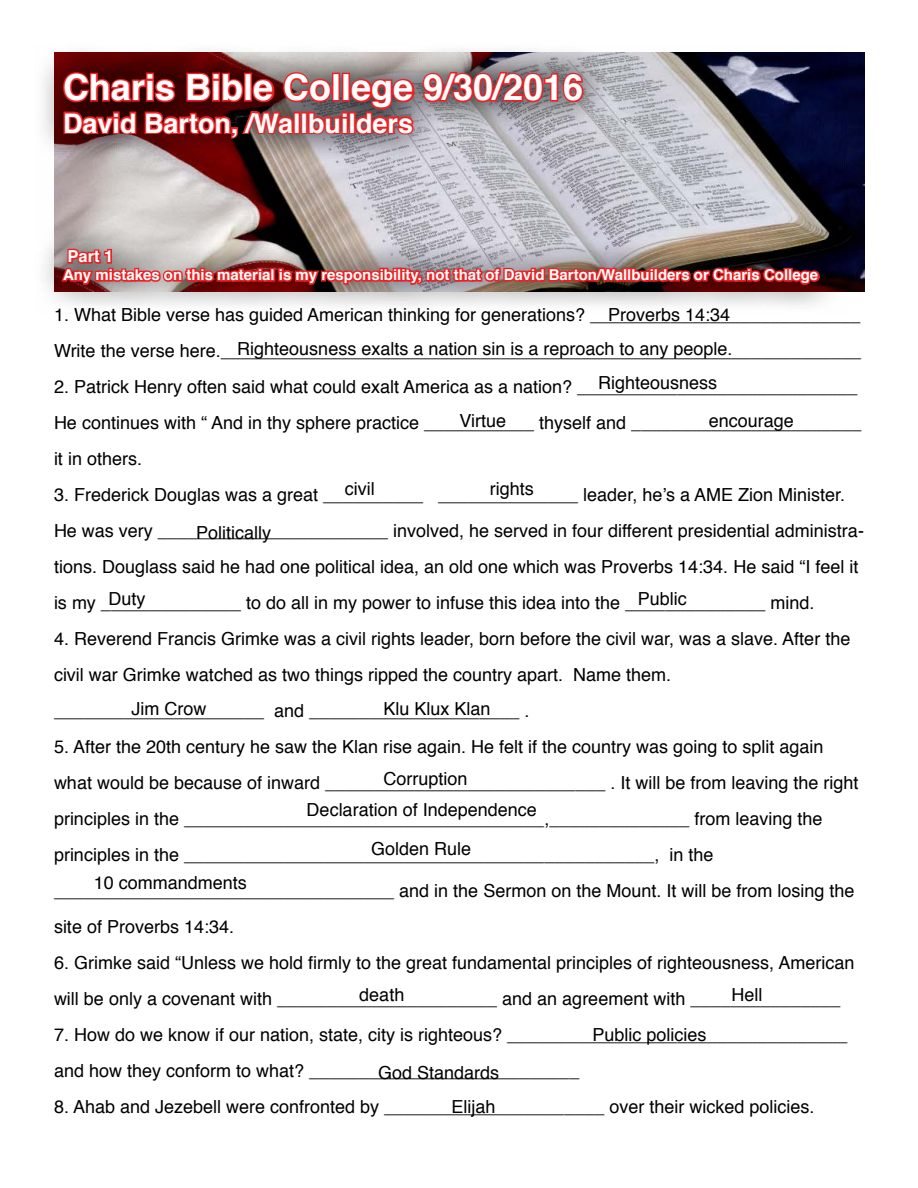
<style>
.page{position:relative;width:918px;height:1188px;background:#fff}
.page>*{position:absolute;margin:0;border:0;box-sizing:border-box;transform-origin:0 0}
.t1{font:700 36px "Helvetica";color:#fff}
.t2{font:700 27px "Helvetica";color:#fff}
.t3{font:18px/36px "Helvetica";color:#000}
.t4{font:700 16.5px "Helvetica";color:#fff}
.t5{font:700 15px "Helvetica";color:#fff}
</style>
<div class="page">
<img style="left:847px;top:52px;width:17px;height:240px">
<svg style="left:43px;top:50px;width:804px;height:256px;background:#a39ca1"></svg>
<div style="left:342px;top:73px;width:8px;height:29px;border:3px solid #ed2124"></div>
<svg style="left:62px;top:71px;width:280px;height:73px;background:#922224"></svg>
<div style="left:341px;top:111px;width:7px;height:7px;border:3px solid #ed2124"></div>
<div style="left:341px;top:117px;width:7px;height:17px;border:3px solid #ed2124"></div>
<svg style="left:349px;top:70px;width:236px;height:67px;background:#ad6d71"></svg>
<img style="left:60px;top:246px;width:762px;height:48px">
<h1 class="t1" style="left:63px;top:58px;width:522px">Charis Bible College 9/30/2016</h1>
<h2 class="t2" style="left:63px;top:101px;width:352px">David Barton, /Wallbuilders</h2>
<p class="t4" style="left:68px;top:243px;width:47px">Part 1</p>
<p class="t5" style="left:63px;top:263px;width:757px">Any mistakes on this material is my responsibility, not that of David Barton/Wallbuilders or Charis College</p>
<p class="t3" style="left:54px;top:298px;width:809px">1. What Bible verse has guided American thinking for generations? ___________________________<br>Write the verse here.________________________________________________________________</p>
<p class="t3" style="left:54px;top:370px;width:809px">2. Patrick Henry often said what could exalt America as a nation? ____________________________<br>He continues with “ And in thy sphere practice ___________ thyself and _______________________ it in others.</p>
<p class="t3" style="left:54px;top:478px;width:811px">3. Frederick Douglas was a great __________ ______________ leader, he’s a AME Zion Minister.<br>He was very _______________________ involved, he served in four different presidential administra&shy;tions. Douglass said he had one political idea, an old one which was Proverbs 14:34. He said “I feel it is my ______________ to do all in my power to infuse this idea into the ______________ mind.</p>
<p class="t3" style="left:54px;top:622px;width:798px">4. Reverend Francis Grimke was a civil rights leader, born before the civil war, was a slave. After the civil war Grimke watched as two things ripped the country apart. Name them. _____________________ and _____________________ .</p>
<p class="t3" style="left:54px;top:730px;width:806px">5. After the 20th century he saw the Klan rise again. He felt if the country was going to split again what would be because of inward ____________________________ . It will be from leaving the right principles in the ____________________________________,______________ from leaving the principles in the _______________________________________________, in the __________________________________ and in the Sermon on the Mount. It will be from losing the site of Proverbs 14:34.</p>
<p class="t3" style="left:54px;top:946px;width:802px">6. Grimke said “Unless we hold firmly to the great fundamental principles of righteousness, American will be only a covenant with ______________________ and an agreement with _______________</p>
<p class="t3" style="left:54px;top:1018px;width:795px">7. How do we know if our nation, state, city is righteous? __________________________________ and how they conform to what? ___________________________</p>
<p class="t3" style="left:54px;top:1090px;width:762px">8. Ahab and Jezebell were confronted by ______________________ over their wicked policies.</p>
<p class="t3" style="left:608px;top:298px;width:124px">Proverbs 14:34</p>
<p class="t3" style="left:237px;top:331px;width:497px">Righteousness exalts a nation sin is a reproach to any people.</p>
<p class="t3" style="left:598px;top:365px;width:121px">Righteousness</p>
<p class="t3" style="left:460px;top:403px;width:48px">Virtue</p>
<p class="t3" style="left:709px;top:403px;width:87px">encourage</p>
<p class="t3" style="left:345px;top:471px;width:31px">civil</p>
<p class="t3" style="left:490px;top:471px;width:46px">rights</p>
<p class="t3" style="left:196px;top:515px;width:77px">Politically</p>
<p class="t3" style="left:109px;top:582px;width:39px">Duty</p>
<p class="t3" style="left:638px;top:582px;width:51px">Public</p>
<p class="t3" style="left:131px;top:691px;width:76px">Jim Crow</p>
<p class="t3" style="left:384px;top:691px;width:109px">Klu Klux Klan</p>
<p class="t3" style="left:307px;top:764px;width:232px;line-height:31px;text-align:center">Corruption<br>Declaration of Independence</p>
<p class="t3" style="left:371px;top:831px;width:102px">Golden Rule</p>
<p class="t3" style="left:94px;top:866px;width:155px">10 commandments</p>
<p class="t3" style="left:359px;top:978px;width:47px">death</p>
<p class="t3" style="left:731px;top:978px;width:32px">Hell</p>
<p class="t3" style="left:592px;top:1017px;width:116px">Public policies</p>
<p class="t3" style="left:378px;top:1055px;width:123px">God Standards</p>
<p class="t3" style="left:452px;top:1089px;width:46px">Elijah</p>
</div>
